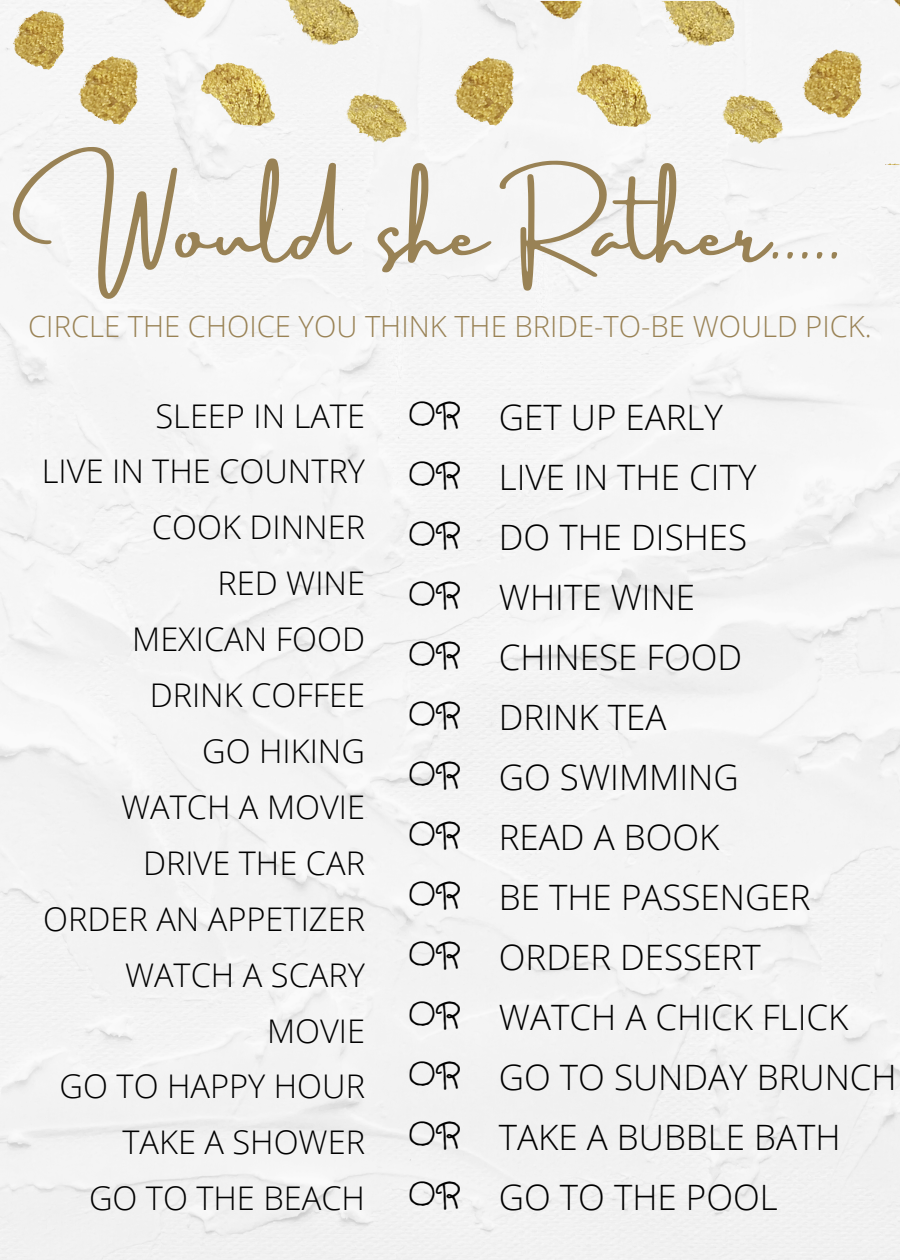
<style>
.page{position:relative;width:900px;height:1260px;background:#f4f4f4}
.page>*{position:absolute;margin:0;border:0;box-sizing:border-box;transform-origin:0 0}
.t1{font:78.75px "Amsterdam Three";color:#998255}
.t2{font:300 35px "Open Sans";color:#000}
.t3{font:35px "Crafty Girls";color:#000}
.t4{font:300 32.5px/56px "Open Sans";color:#000;text-align:right}
.t5{font:300 29.25px "Open Sans";color:#998255}
</style>
<div class="page">
<img style="left:0;top:0;width:435px;height:165px">
<img style="left:375px;top:1px;width:348px;height:163px">
<img style="left:723px;top:0;width:177px;height:164px">
<img style="left:0;top:0;width:115px;height:90px">
<p class="t1" style="left:16px;top:188px;width:827px">Would she Rather.....</p>
<p class="t5" style="left:28px;top:306px;width:845px">CIRCLE THE CHOICE YOU THINK THE BRIDE-TO-BE WOULD PICK.</p>
<p class="t4" style="left:156px;top:387px;width:211px">SLEEP IN LATE</p>
<p class="t4" style="left:42px;top:443px;width:325px">LIVE IN THE COUNTRY</p>
<p class="t4" style="left:152px;top:499px;width:215px">COOK DINNER</p>
<p class="t4" style="left:217px;top:555px;width:149px">RED WINE</p>
<p class="t4" style="left:132px;top:611px;width:234px">MEXICAN FOOD</p>
<p class="t4" style="left:150px;top:666px;width:217px">DRINK COFFEE</p>
<p class="t4" style="left:202px;top:722px;width:164px">GO HIKING</p>
<p class="t4" style="left:121px;top:778px;width:245px">WATCH A MOVIE</p>
<p class="t4" style="left:143px;top:834px;width:224px">DRIVE THE CAR</p>
<p class="t4" style="left:43px;top:890px;width:323px">ORDER AN APPETIZER</p>
<p class="t4" style="left:125px;top:946px;width:242px">WATCH A SCARY<br>MOVIE</p>
<p class="t4" style="left:60px;top:1058px;width:307px">GO TO HAPPY HOUR</p>
<p class="t4" style="left:122px;top:1114px;width:244px">TAKE A SHOWER</p>
<p class="t4" style="left:89px;top:1170px;width:278px">GO TO THE BEACH</p>
<p class="t3" style="left:408px;top:392px;width:55px">OR</p>
<p class="t3" style="left:408px;top:452px;width:55px">OR</p>
<p class="t3" style="left:408px;top:512px;width:55px">OR</p>
<p class="t3" style="left:408px;top:572px;width:55px">OR</p>
<p class="t3" style="left:408px;top:632px;width:55px">OR</p>
<p class="t3" style="left:408px;top:692px;width:55px">OR</p>
<p class="t3" style="left:408px;top:752px;width:55px">OR</p>
<p class="t3" style="left:408px;top:812px;width:55px">OR</p>
<p class="t3" style="left:408px;top:872px;width:55px">OR</p>
<p class="t3" style="left:408px;top:932px;width:55px">OR</p>
<p class="t3" style="left:408px;top:992px;width:55px">OR</p>
<p class="t3" style="left:408px;top:1052px;width:55px">OR</p>
<p class="t3" style="left:408px;top:1112px;width:55px">OR</p>
<p class="t3" style="left:408px;top:1172px;width:55px">OR</p>
<p class="t2" style="left:499px;top:392px;width:226px">GET UP EARLY</p>
<p class="t2" style="left:499px;top:452px;width:259px">LIVE IN THE CITY</p>
<p class="t2" style="left:499px;top:512px;width:250px">DO THE DISHES</p>
<p class="t2" style="left:499px;top:572px;width:198px">WHITE WINE</p>
<p class="t2" style="left:499px;top:632px;width:245px">CHINESE FOOD</p>
<p class="t2" style="left:499px;top:692px;width:169px">DRINK TEA</p>
<p class="t2" style="left:499px;top:752px;width:241px">GO SWIMMING</p>
<p class="t2" style="left:499px;top:812px;width:222px">READ A BOOK</p>
<p class="t2" style="left:499px;top:872px;width:313px">BE THE PASSENGER</p>
<p class="t2" style="left:499px;top:932px;width:263px">ORDER DESSERT</p>
<p class="t2" style="left:499px;top:992px;width:351px">WATCH A CHICK FLICK</p>
<p class="t2" style="left:499px;top:1052px;width:399px">GO TO SUNDAY BRUNCH</p>
<p class="t2" style="left:499px;top:1112px;width:343px">TAKE A BUBBLE BATH</p>
<p class="t2" style="left:499px;top:1172px;width:281px">GO TO THE POOL</p>
</div>
